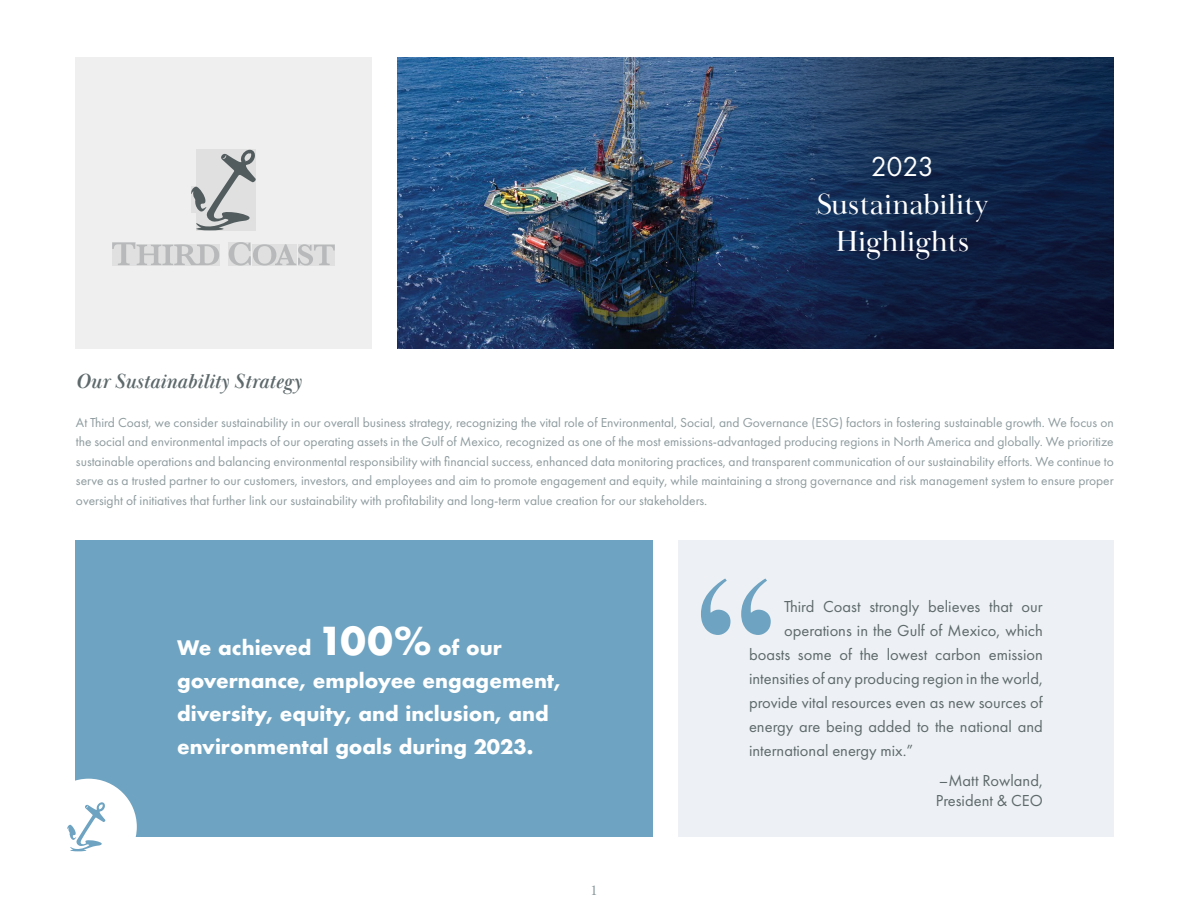
<style>
.page{position:relative;width:1188px;height:918px;background:#fff}
.page>*{position:absolute;margin:0;border:0;box-sizing:border-box;transform-origin:0 0}
.t1{font:30px/37.5px "Baskerville Display PT";color:#fff;text-align:center}
.t2{font:28.5px "Futura PT";color:#fff}
.t3{font:italic 700 21px "Baskerville Display PT";color:#5e696b}
.t4{font:700 19.5px/33px "Futura";color:#fff}
.t5{font:16.5px/19.5px "Futura PT";color:#5e696b}
.t6{font:15px "Minion Pro";color:#8e9b9e}
.t7{font:13.5px/19.5px "Futura PT";color:#8e9b9e;text-align:justify}
.s1{font-size:37.5px}
</style>
<div class="page">
<div style="left:75px;top:540px;width:577px;height:297px;background:#6ea3c1"></div>
<img style="left:397px;top:57px;width:154px;height:292px">
<div style="left:75px;top:57px;width:297px;height:292px;background:#efefef"></div>
<svg style="left:191px;top:149px;width:65px;height:81px"></svg>
<svg style="left:112px;top:242px;width:107px;height:23px"></svg>
<svg style="left:229px;top:242px;width:106px;height:24px"></svg>
<div style="left:678px;top:540px;width:436px;height:297px;background:#edf1f5"></div>
<svg style="left:701px;top:578px;width:70px;height:57px"></svg>
<div style="left:40px;top:779px;width:97px;height:96px;background:#fff;border-radius:50%"></div>
<svg style="left:67px;top:802px;width:38px;height:49px"></svg>
<svg style="left:551px;top:57px;width:563px;height:292px;background:#1f3557"></svg>
<h2 class="t2" style="left:871px;top:150px;width:64px">2023</h2>
<h1 class="t1" style="left:817px;top:186px;width:173px">Sustainability<br>Highlights</h1>
<h3 class="t3" style="left:76px;top:369px;width:227px">Our Sustainability Strategy</h3>
<p class="t7" style="left:76px;top:412px;width:1039px">At Third Coast, we consider sustainability in our overall business strategy, recognizing the vital role of Environmental, Social, and Governance (ESG) factors in fostering sustainable growth. We focus on the social and environmental impacts of our operating assets in the Gulf of Mexico, recognized as one of the most emissions-advantaged producing regions in North America and globally. We prioritize sustainable operations and balancing environmental responsibility with financial success, enhanced data monitoring practices, and transparent communication of our sustainability efforts. We continue to serve as a trusted partner to our customers, investors, and employees and aim to promote engagement and equity, while maintaining a strong governance and risk management system to ensure proper oversight of initiatives that further link our sustainability with profitability and long-term value creation for our stakeholders.</p>
<h3 class="t4" style="left:177px;top:631px;width:385px">We achieved <span class="s1">100%</span> of our governance, employee engagement, diversity, equity, and inclusion, and environmental goals during 2023.</h3>
<p class="t6" style="left:590px;top:880px;width:9px">1</p>
<p class="t5" style="left:784px;top:596px;width:260px">Third Coast strongly believes that our</p>
<p class="t5" style="left:784px;top:620px;width:260px">operations in the Gulf of Mexico, which</p>
<p class="t5" style="left:749px;top:644px;width:295px">boasts some of the lowest carbon emission</p>
<p class="t5" style="left:749px;top:668px;width:295px">intensities of any producing region in the world,</p>
<p class="t5" style="left:749px;top:692px;width:295px">provide vital resources even as new sources of</p>
<p class="t5" style="left:749px;top:716px;width:295px">energy are being added to the national and</p>
<p class="t5" style="left:749px;top:740px;width:166px">international energy mix.”</p>
<p class="t5" style="left:936px;top:771px;width:108px">–Matt Rowland,<br>President &amp; CEO</p>
</div>
